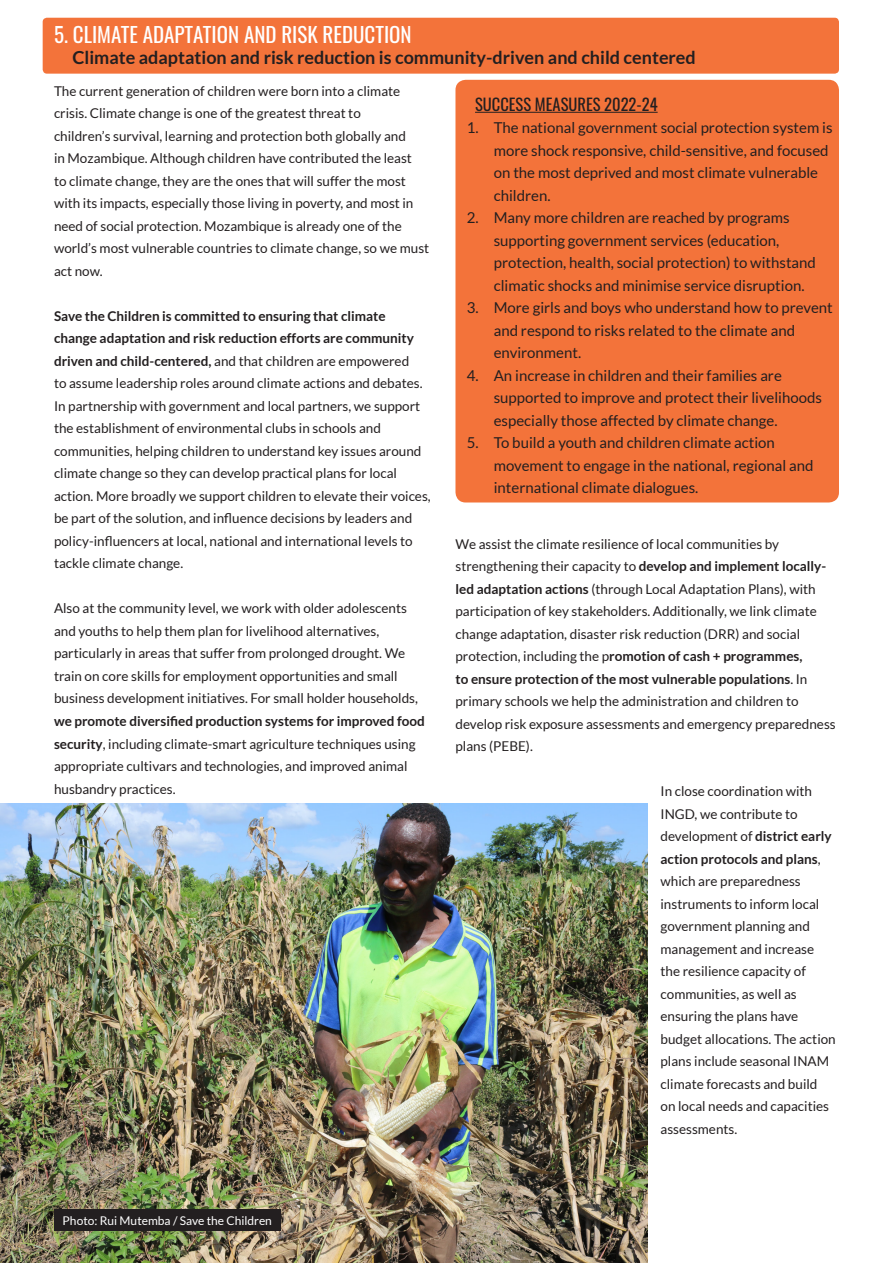
<style>
.page{position:relative;width:893px;height:1263px;background:#fff}
.page>*{position:absolute;margin:0;border:0;box-sizing:border-box;transform-origin:0 0}
.t1{font:21px "Oswald Regular 400";color:#fff}
.t2{font:700 18px "Lato";color:#231f20}
.t3{font:16.5px "Oswald Regular 400";color:#231f20}
.t4{font:15px/22.5px "Lato";color:#231f20}
.t5{font:13.5px/22.5px "Lato";color:#231f20}
.t6{font:700 13.5px "Lato";color:#231f20}
.t7{font:12px "Lato";color:#fff}
.s1{font-weight:700}
</style>
<div class="page">
<div style="left:43px;top:18px;width:796px;height:56px;background:#f3733a;border-radius:4px"></div>
<div style="left:455px;top:80px;width:384px;height:422px;background:#f3733a;border-radius:10px"></div>
<hr style="left:475px;top:112px;width:183px;height:1px;background:#231f20">
<img style="left:0;top:804px;width:647px;height:459px">
<div style="left:54px;top:1209px;width:227px;height:22px;background:#231f20"></div>
<p class="t1" style="left:54px;top:16px;width:359px">5. CLIMATE ADAPTATION AND RISK REDUCTION</p>
<p class="t2" style="left:72px;top:48px;width:625px">Climate adaptation and risk reduction is community-driven and child centered</p>
<p class="t5" style="left:54px;top:80px;width:348px">The current generation of children were born into a climate</p>
<p class="t5" style="left:54px;top:102px;width:308px">crisis. Climate change is one of the greatest threat to</p>
<p class="t5" style="left:54px;top:125px;width:353px">children’s survival, learning and protection both globally and</p>
<p class="t5" style="left:54px;top:147px;width:359px">in Mozambique. Although children have contributed the least</p>
<p class="t5" style="left:54px;top:170px;width:353px">to climate change, they are the ones that will suffer the most</p>
<p class="t5" style="left:54px;top:192px;width:361px">with its impacts, especially those living in poverty, and most in</p>
<p class="t5" style="left:54px;top:215px;width:377px">need of social protection. Mozambique is already one of the world’s most vulnerable countries to climate change, so we must act now.</p>
<p class="t6" style="left:54px;top:308px;width:333px">Save the Children is committed to ensuring that climate</p>
<p class="t6" style="left:54px;top:331px;width:361px">change adaptation and risk reduction efforts are community</p>
<p class="t5" style="left:54px;top:350px;width:378px"><span class="s1">driven and child-centered,</span> and that children are empowered<br>to assume leadership roles around climate actions and debates.<br>In partnership with government and local partners, we support the establishment of environmental clubs in schools and communities, helping children to understand key issues around climate change so they can develop practical plans for local action. More broadly we support children to elevate their voices, be part of the solution, and influence decisions by leaders and policy-influencers at local, national and international levels to tackle climate change.</p>
<p class="t5" style="left:54px;top:597px;width:372px">Also at the community level, we work with older adolescents and youths to help them plan for livelihood alternatives, particularly in areas that suffer from prolonged drought. We train on core skills for employment opportunities and small business development initiatives. For small holder households, <span class="s1">we promote diversified production systems for improved food security</span>, including climate-smart agriculture techniques using appropriate cultivars and technologies, and improved animal husbandry practices.</p>
<p class="t3" style="left:475px;top:89px;width:184px">SUCCESS MEASURES 2022-24</p>
<p class="t4" style="left:494px;top:116px;width:340px;text-indent:-27px">1. The national government social protection system is more shock responsive, child-sensitive, and focused on the most deprived and most climate vulnerable children.</p>
<p class="t4" style="left:494px;top:206px;width:324px;text-indent:-27px">2. Many more children are reached by programs supporting government services (education, protection, health, social protection) to withstand climatic shocks and minimise service disruption.</p>
<p class="t4" style="left:494px;top:296px;width:341px;text-indent:-27px">3. More girls and boys who understand how to prevent and respond to risks related to the climate and environment.</p>
<p class="t4" style="left:494px;top:364px;width:330px;text-indent:-27px">4. An increase in children and their families are supported to improve and protect their livelihoods especially those affected by climate change.</p>
<p class="t4" style="left:494px;top:431px;width:321px;text-indent:-27px">5. To build a youth and children climate action movement to engage in the national, regional and international climate dialogues.</p>
<p class="t5" style="left:455px;top:532px;width:372px">We assist the climate resilience of local communities by strengthening their capacity to <span class="s1">develop and implement locally&shy;led adaptation actions</span> (through Local Adaptation Plans), with</p>
<p class="t5" style="left:455px;top:600px;width:382px">participation of key stakeholders. Additionally, we link climate change adaptation, disaster risk reduction (DRR) and social protection, including the p<span class="s1">romotion of cash + programmes,<br>to ensure protection of the most vulnerable populations</span>. In primary schools we help the administration and children to develop risk exposure assessments and emergency preparedness plans (PEBE).</p>
<p class="t5" style="left:660px;top:780px;width:177px">In close coordination with<br>INGD, we contribute to development of <span class="s1">district early action protocols and plans</span>, which are preparedness instruments to inform local government planning and management and increase the resilience capacity of communities, as well as ensuring the plans have budget allocations. The action plans include seasonal INAM climate forecasts and build on local needs and capacities assessments.</p>
<p class="t7" style="left:63px;top:1214px;width:211px">Photo: Rui Mutemba / Save the Children</p>
</div>
